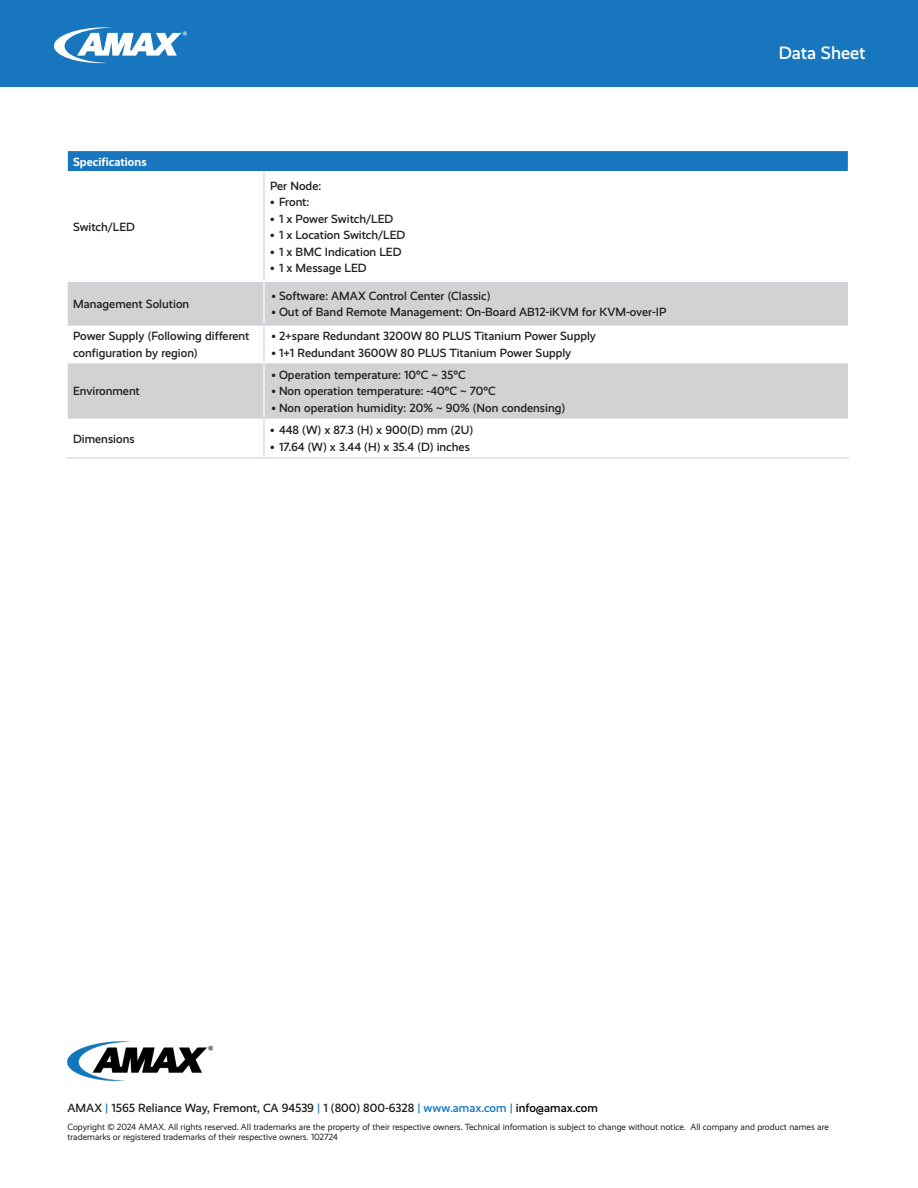
<style>
.page{position:relative;width:918px;height:1188px;background:#fff}
.page>*{position:absolute;margin:0;border:0;box-sizing:border-box;transform-origin:0 0}
.t1{font:500 18px "Realist";color:#fff}
.t2{font:500 12px/16.5px "Realist";color:#231f20}
.t3{font:700 12px "Realist";color:#fff}
.t4{font:9px/10.8px "Realist";color:#231f20}
.s1{color:#1776bd}
.s2{color:#040503}
</style>
<div class="page">
<div style="left:0;top:0;width:918px;height:86px;background:#1776bd"></div>
<svg style="left:54px;top:27px;width:133px;height:36px"></svg>
<div style="left:67px;top:150px;width:782px;height:22px;background:#1776bd"></div>
<svg style="left:68px;top:282px;width:780px;height:135px;fill:#d1d2d4"></svg>
<hr style="left:66px;top:150px;width:198px;height:1px;background:#fff">
<hr style="left:66px;top:151px;width:2px;height:20px;background:#fff">
<hr style="left:264px;top:150px;width:585px;height:1px;background:#fff">
<svg style="left:848px;top:151px;width:1px;height:20px"></svg>
<hr style="left:67px;top:171px;width:197px;height:1px;background:#fff">
<hr style="left:264px;top:171px;width:585px;height:1px;background:#fff">
<hr style="left:263px;top:282px;width:2px;height:43px;background:#fff">
<hr style="left:263px;top:172px;width:2px;height:109px;background:#d1d2d4">
<hr style="left:68px;top:325px;width:196px;height:1px;background:#d1d2d4">
<hr style="left:264px;top:325px;width:584px;height:1px;background:#d1d2d4">
<hr style="left:263px;top:326px;width:2px;height:36px;background:#d1d2d4">
<hr style="left:67px;top:362px;width:197px;height:1px;background:#fff">
<hr style="left:264px;top:362px;width:585px;height:1px;background:#fff">
<hr style="left:263px;top:363px;width:2px;height:54px;background:#fff">
<hr style="left:68px;top:417px;width:196px;height:2px;background:#d1d2d4">
<hr style="left:264px;top:417px;width:584px;height:2px;background:#d1d2d4">
<hr style="left:263px;top:419px;width:2px;height:38px;background:#d1d2d4">
<hr style="left:67px;top:457px;width:197px;height:2px;background:#d1d2d4">
<hr style="left:264px;top:457px;width:585px;height:2px;background:#d1d2d4">
<img style="left:68px;top:1041px;width:144px;height:39px">
<p class="t3" style="left:73px;top:154px;width:75px">Specifications</p>
<p class="t2" style="left:73px;top:219px;width:63px">Switch/LED</p>
<p class="t2" style="left:73px;top:296px;width:118px">Management Solution</p>
<p class="t2" style="left:270px;top:178px;width:53px">Per Node:</p>
<p class="t2" style="left:270px;top:194px;width:41px">• Front:</p>
<p class="t2" style="left:270px;top:211px;width:125px">• 1 x Power Switch/LED</p>
<p class="t2" style="left:270px;top:227px;width:137px">• 1 x Location Switch/LED</p>
<p class="t2" style="left:270px;top:244px;width:133px">• 1 x BMC Indication LED</p>
<p class="t2" style="left:270px;top:260px;width:98px">• 1 x Message LED</p>
<p class="t2" style="left:272px;top:287px;width:220px">• Software: AMAX Control Center (Classic)</p>
<p class="t2" style="left:272px;top:304px;width:396px">• Out of Band Remote Management: On-Board AB12-iKVM for KVM-over-IP</p>
<p class="t2" style="left:73px;top:328px;width:178px">Power Supply (Following different configuration by region)</p>
<p class="t2" style="left:272px;top:328px;width:326px">• 2+spare Redundant 3200W 80 PLUS Titanium Power Supply</p>
<p class="t2" style="left:272px;top:345px;width:301px">• 1+1 Redundant 3600W 80 PLUS Titanium Power Supply</p>
<p class="t2" style="left:73px;top:383px;width:68px">Environment</p>
<p class="t2" style="left:73px;top:430px;width:63px">Dimensions</p>
<p class="t2" style="left:272px;top:366px;width:196px">• Operation temperature: 10°C ~ 35°C</p>
<p class="t2" style="left:272px;top:383px;width:226px">• Non operation temperature: -40°C ~ 70°C</p>
<p class="t2" style="left:272px;top:399px;width:295px">• Non operation humidity: 20% ~ 90% (Non condensing)</p>
<p class="t2" style="left:270px;top:422px;width:205px">• 448 (W) x 87.3 (H) x 900(D) mm (2U)</p>
<p class="t2" style="left:270px;top:439px;width:201px">• 17.64 (W) x 3.44 (H) x 35.4 (D) inches</p>
<h1 class="t1" style="left:779px;top:42px;width:88px">Data Sheet</h1>
<p class="t2" style="left:68px;top:1100px;width:532px">AMAX <span class="s1">|</span> 1565 Reliance Way, Fremont, CA 94539 <span class="s1">|</span> 1 (800) 800-6328 <span class="s1">| www.amax.com |</span> <span class="s2">info@amax.com</span></p>
<p class="t4" style="left:68px;top:1121px;width:763px">Copyright © 2024 AMAX. All rights reserved. All trademarks are the property of their respective owners. Technical information is subject to change without notice. All company and product names are trademarks or registered trademarks of their respective owners. 102724</p>
</div>
